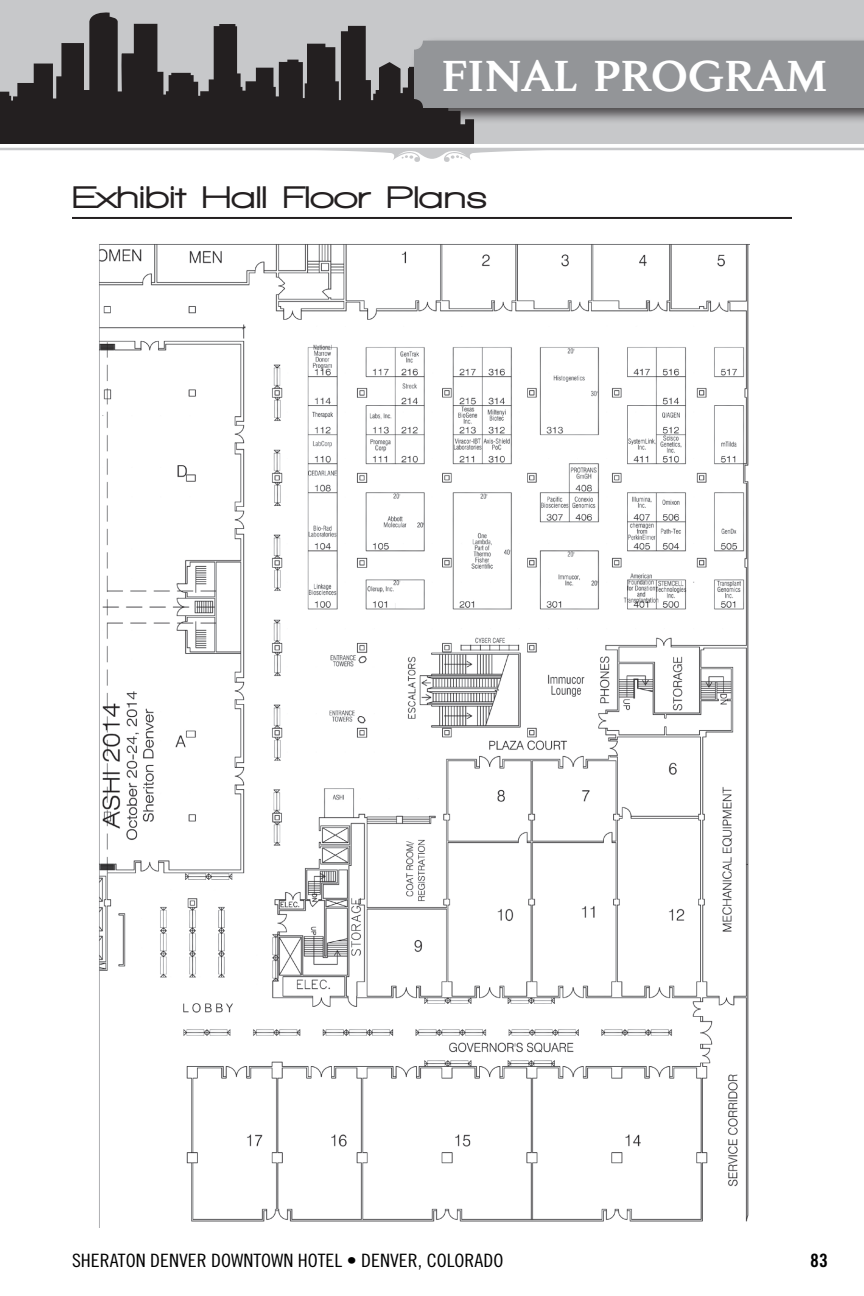
<style>
.page{position:relative;width:864px;height:1296px;background:#fff}
.page>*{position:absolute;margin:0;border:0;box-sizing:border-box;transform-origin:0 0}
.t1{font:700 44.2px "Aragon";color:#fff;scale:1.09 1}
.t2{font:900 32px "Walkway Expand";color:#231f20}
.t3{font:18.4px "Trade Gothic LT Std Cn 18";color:#000;scale:1.09 1}
.t4{font:18.4px "Trade Gothic LT Std Bd Cn 20";color:#000;scale:1.09 1}
</style>
<div class="page">
<div style="left:0;top:0;width:864px;height:144px;background:#c7c8ca"></div>
<svg style="left:0;top:12px;width:474px;height:132px;fill:#231f20"></svg>
<div style="left:410px;top:37px;width:454px;height:87px;background:#231f20;opacity:.75"></div>
<div style="left:414px;top:41px;width:450px;height:67px;background:#939598"></div>
<hr style="left:0;top:148px;width:864px;height:2px;background:#c7c8ca">
<svg style="left:301px;top:150px;width:262px;height:12px"></svg>
<hr style="left:72px;top:217px;width:720px;height:2px;background:#231f20">
<img style="left:99px;top:244px;width:651px;height:983px">
<h1 class="t1" style="left:441px;top:47px;width:356px">FINAL PROGRAM</h1>
<h2 class="t2" style="left:72px;top:180px;width:417px">Exhibit Hall Floor Plans</h2>
<p class="t3" style="left:72px;top:1250px;width:397px">SHERATON DENVER DOWNTOWN HOTEL • DENVER, COLORADO</p>
<p class="t4" style="left:810px;top:1249px;width:18px">83</p>
</div>
